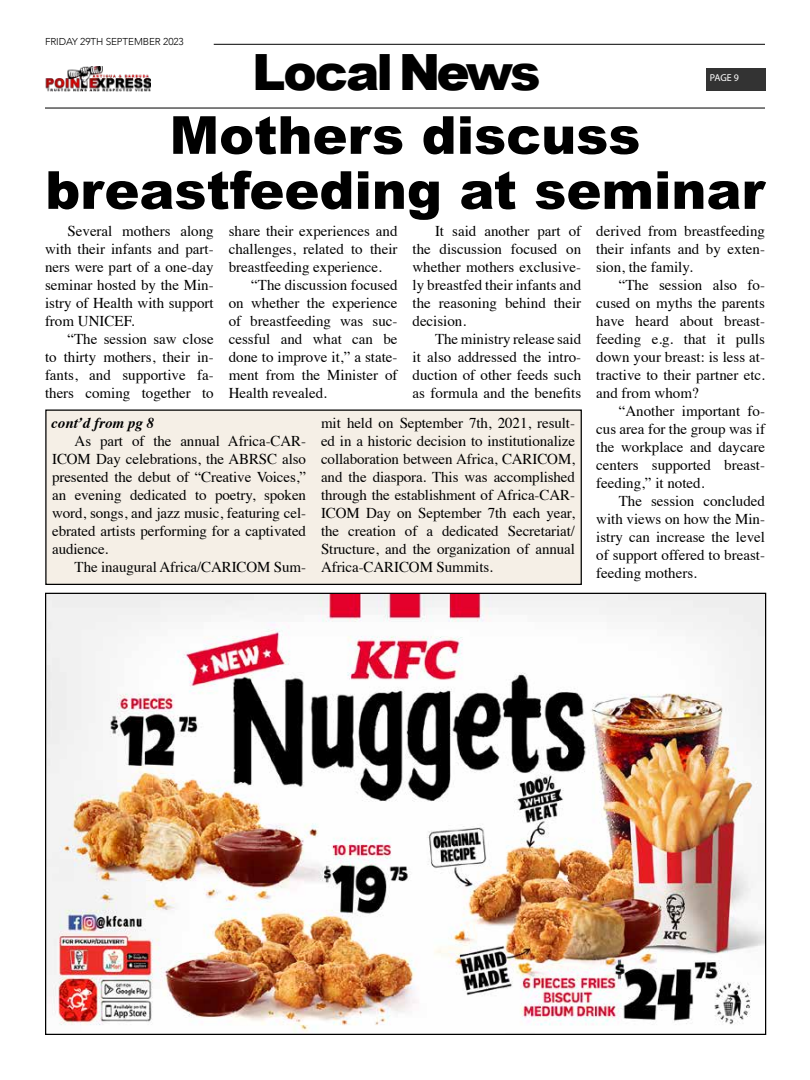
<style>
.page{position:relative;width:810px;height:1080px;background:#fff}
.page>*{position:absolute;margin:0;border:0;box-sizing:border-box;transform-origin:0 0}
.t1{font:900 52.5px/55px "Arial";color:#000;text-align:center}
.t2{font:900 50px "Arial";letter-spacing:-.06em;color:#000}
.t3{font:15px/18px "Times";color:#000;text-align:justify}
.t4{font:italic 700 15px "Times";color:#000}
.t5{font:300 10px "Avenir";letter-spacing:-.01em;color:#000}
.t6{font:10px "Myriad Pro";color:#fff}
</style>
<div class="page">
<hr style="left:45px;top:107px;width:720px;height:2px;background:#333">
<hr style="left:214px;top:44px;width:551px;height:1px;background:#333">
<div style="left:706px;top:68px;width:60px;height:23px;background:#333"></div>
<img style="left:45px;top:66px;width:106px;height:25px">
<div style="left:46px;top:410px;width:535px;height:174px;background:#f5efe6"></div>
<div style="left:45px;top:409px;width:537px;height:176px;border:1px solid #000"></div>
<img style="left:47px;top:595px;width:717px;height:438px">
<p class="t5" style="left:45px;top:35px;width:140px">FRIDAY 29TH SEPTEMBER 2023</p>
<h2 class="t2" style="left:252px;top:35px;width:290px">Local News</h2>
<p class="t6" style="left:710px;top:72px;width:31px">PAGE 9</p>
<h1 class="t1" style="left:45px;top:106px;width:721px">Mothers discuss breastfeeding at seminar</h1>
<p class="t3" style="left:45px;top:221px;width:170px;text-indent:22px">Several mothers along with their infants and part&shy;ners were part of a one-day seminar hosted by the Min&shy;istry of Health with support from UNICEF.</p>
<p class="t3" style="left:45px;top:329px;width:170px;text-indent:22px">“The session saw close to thirty mothers, their in&shy;fants, and supportive fa&shy;thers coming together to</p>
<p class="t3" style="left:229px;top:221px;width:170px">share their experiences and challenges, related to their breastfeeding experience.</p>
<p class="t3" style="left:229px;top:275px;width:170px;text-indent:22px">“The discussion focused on whether the experience of breastfeeding was suc&shy;cessful and what can be done to improve it,” a state&shy;ment from the Minister of Health revealed.</p>
<p class="t3" style="left:412px;top:221px;width:170px;text-indent:22px">It said another part of the discussion focused on whether mothers exclusive&shy;ly breastfed their infants and the reasoning behind their decision.</p>
<p class="t3" style="left:412px;top:329px;width:170px;text-indent:22px">The ministry release said it also addressed the intro&shy;duction of other feeds such as formula and the benefits</p>
<p class="t4" style="left:51px;top:408px;width:104px">cont’d from pg 8</p>
<p class="t3" style="left:52px;top:431px;width:255px;text-indent:22px">As part of the annual Africa-CAR-ICOM Day celebrations, the ABRSC also presented the debut of “Creative Voices,” an evening dedicated to poetry, spoken word, songs, and jazz music, featuring cel&shy;ebrated artists performing for a captivated audience.</p>
<p class="t3" style="left:75px;top:557px;width:233px">The inaugural Africa/CARICOM Sum-</p>
<p class="t3" style="left:321px;top:412px;width:255px">mit held on September 7th, 2021, result&shy;ed in a historic decision to institutionalize collaboration between Africa, CARICOM, and the diaspora. This was accomplished through the establishment of Africa-CAR-ICOM Day on September 7th each year, the creation of a dedicated Secretariat/ Structure, and the organization of annual Africa-CARICOM Summits.</p>
<p class="t3" style="left:596px;top:221px;width:170px">derived from breastfeeding their infants and by exten&shy;sion, the family.</p>
<p class="t3" style="left:596px;top:275px;width:170px;text-indent:22px">“The session also fo&shy;cused on myths the parents have heard about breast&shy;feeding e.g. that it pulls down your breast: is less at&shy;tractive to their partner etc. and from whom?</p>
<p class="t3" style="left:596px;top:401px;width:170px;text-indent:22px">“Another important fo&shy;cus area for the group was if the workplace and daycare centers supported breast&shy;feeding,” it noted.</p>
<p class="t3" style="left:596px;top:491px;width:170px;text-indent:22px">The session concluded with views on how the Min&shy;istry can increase the level of support offered to breast&shy;feeding mothers.</p>
</div>
